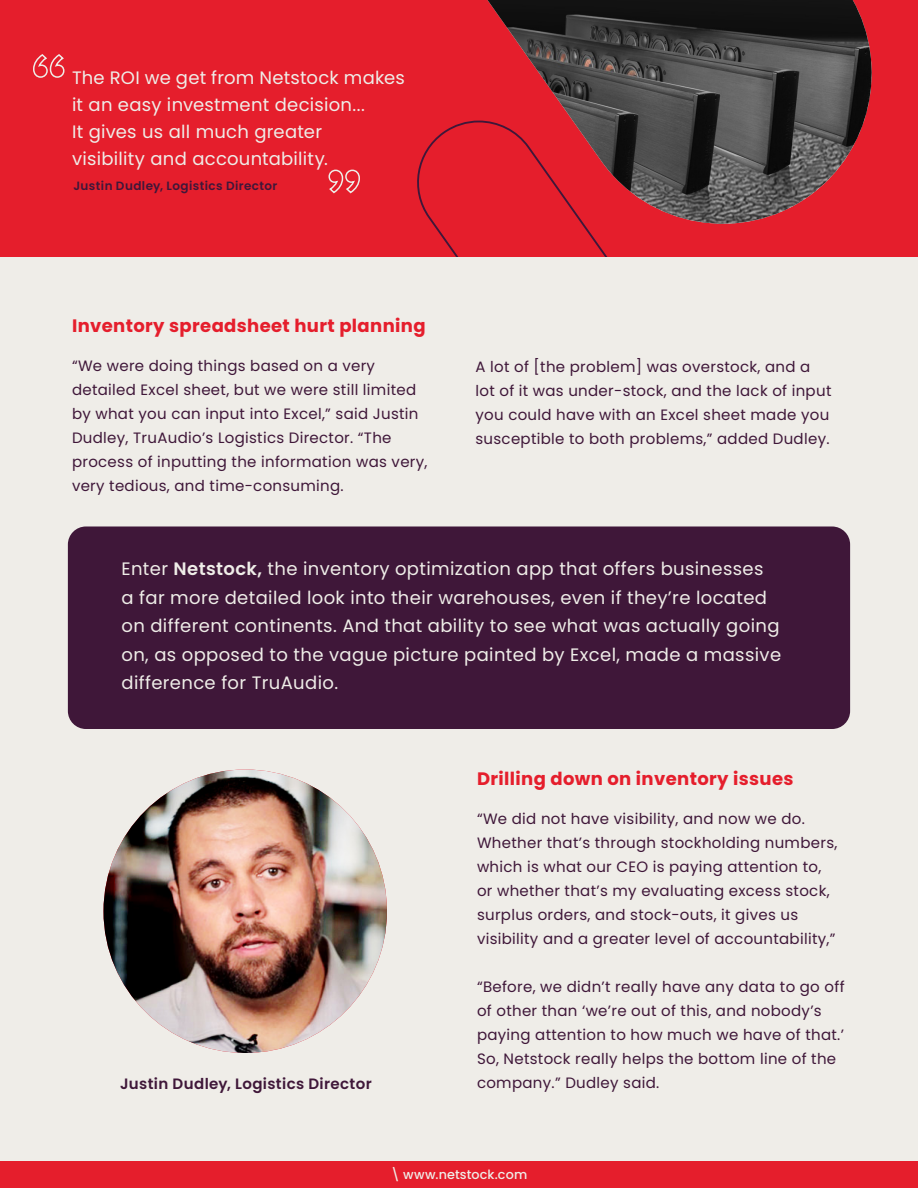
<style>
.page{position:relative;width:918px;height:1188px;background:#efede8}
.page>*{position:absolute;margin:0;border:0;box-sizing:border-box;transform-origin:0 0}
.t1{font:18px/28.5px "Poppins";letter-spacing:.02em;color:#efede8}
.t2{font:700 18px "Poppins";letter-spacing:.02em;color:#e51e2c}
.t3{font:15px/24px "Poppins";letter-spacing:.02em;color:#3f1739}
.t4{font:600 15px "Poppins";letter-spacing:.025em;color:#3f1739}
.t5{font:500 12.75px "Poppins";letter-spacing:.01em;color:#efede8}
.t6{font:600 12px "Poppins";letter-spacing:.035em;color:#3f1739}
.s1{font-weight:600}
</style>
<div class="page">
<div style="left:68px;top:526px;width:782px;height:203px;background:#3f1739;border-radius:18px"></div>
<div style="left:0;top:1161px;width:918px;height:27px;background:#e51e2c"></div>
<div style="left:0;top:0;width:918px;height:256px;background:#e51e2c"></div>
<img style="left:487px;top:0;width:385px;height:229px">
<svg style="left:33px;top:54px;width:32px;height:24px"></svg>
<svg style="left:328px;top:169px;width:32px;height:25px"></svg>
<img style="left:104px;top:770px;width:283px;height:283px;border-radius:142px">
<p class="t1" style="left:72px;top:65px;width:334px;line-height:27px">The ROI we get from Netstock makes it an easy investment decision...<br>It gives us all much greater<br>visibility and accountability.</p>
<p class="t6" style="left:74px;top:179px;width:205px">Justin Dudley, Logistics Director</p>
<p class="t2" style="left:72px;top:315px;width:355px">Inventory spreadsheet hurt planning</p>
<p class="t3" style="left:72px;top:354px;width:357px">“We were doing things based on a very detailed Excel sheet, but we were still limited by what you can input into Excel,” said Justin Dudley, TruAudio’s Logistics Director. “The process of inputting the information was very, very tedious, and time-consuming.</p>
<p class="t3" style="left:476px;top:355px;width:357px">A lot of [the problem] was overstock, and a lot of it was under-stock, and the lack of input you could have with an Excel sheet made you susceptible to both problems,” added Dudley.</p>
<p class="t1" style="left:122px;top:555px;width:661px">Enter <span class="s1">Netstock,</span> the inventory optimization app that offers businesses<br>a far more detailed look into their warehouses, even if they’re located on different continents. And that ability to see what was actually going on, as opposed to the vague picture painted by Excel, made a massive difference for TruAudio.</p>
<p class="t4" style="left:120px;top:1075px;width:253px">Justin Dudley, Logistics Director</p>
<p class="t2" style="left:477px;top:768px;width:318px">Drilling down on inventory issues</p>
<p class="t3" style="left:477px;top:806px;width:362px">“We did not have visibility, and now we do.<br>Whether that’s through stockholding numbers, which is what our CEO is paying attention to, or whether that’s my evaluating excess stock, surplus orders, and stock-outs, it gives us visibility and a greater level of accountability,”</p>
<p class="t3" style="left:477px;top:974px;width:369px">“Before, we didn’t really have any data to go off of other than ‘we’re out of this, and nobody’s paying attention to how much we have of that.’ So, Netstock really helps the bottom line of the company.” Dudley said.</p>
<p class="t5" style="left:391px;top:1167px;width:138px">\ www.netstock.com</p>
</div>
